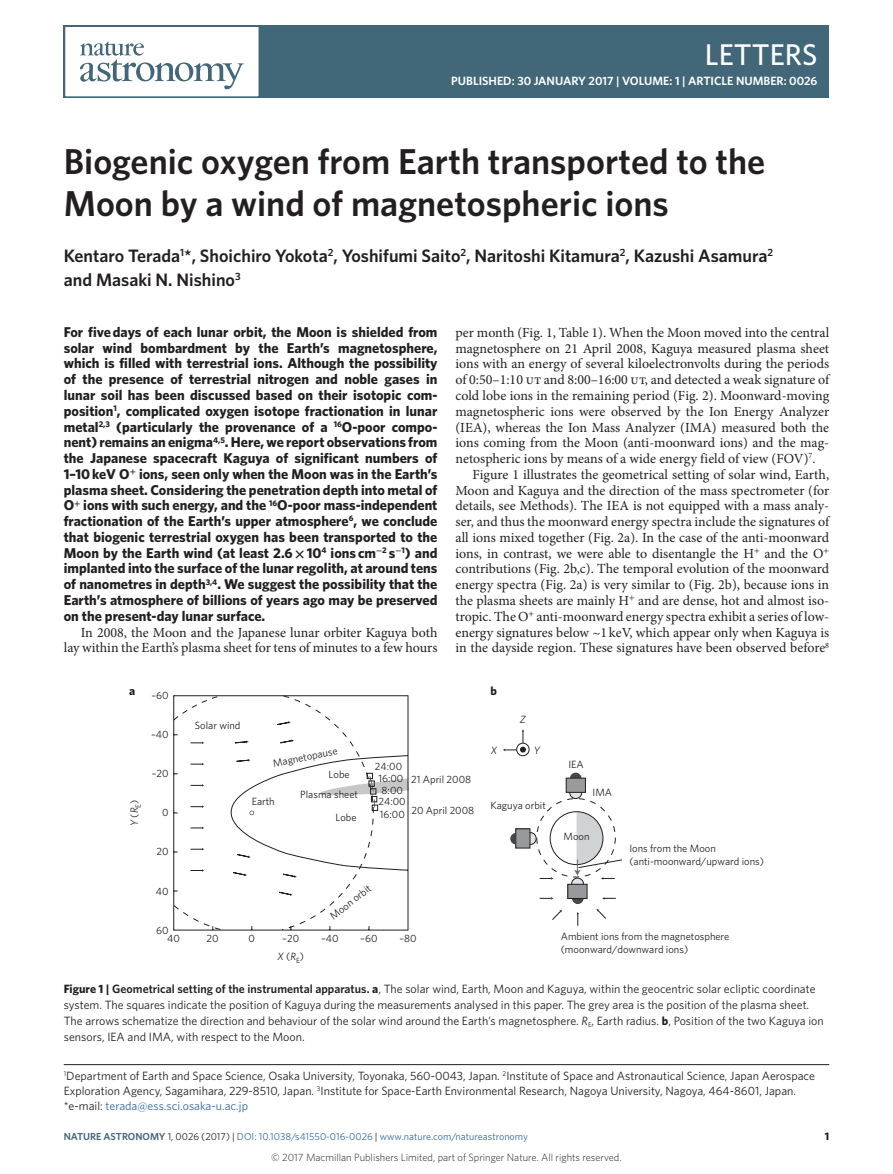
<style>
.page{position:relative;width:893px;height:1174px;background:#fff}
.page>*{position:absolute;margin:0;border:0;box-sizing:border-box;transform-origin:0 0}
.pAtl{font:600 36px/42px "Whitney";color:#231f20}
.t1{font:500 30px "Whitney";color:#fff}
.pAu_dblcl{font:600 18px/24px "Whitney";color:#231f20}
.pAbstext_snglcol{font:700 14.25px/15.8px "Whitney";color:#231f20;text-align:justify}
.pPara{font:13.95px/15.8px "Minion Pro";letter-spacing:-.005em;color:#231f20;text-align:justify}
.pFigureCaption{font:12px/15.8px "Whitney";color:#231f20}
.pAffiliation{font:12px/15px "Whitney";color:#231f20}
.t2{font:600 12px "Whitney";color:#fff}
.t3{font:700 12px "Whitney";color:#231f20}
.t4{font:700 10.8px "Whitney";color:#231f20}
.t5{font:10.5px/12.6px "Whitney";color:#231f20}
.t6{font:300 10.5px "Whitney";color:#231f20}
.t7{font:italic 10.5px "Whitney";color:#231f20}
.t8{font:10.2px "Whitney";color:#326a9f}
.s1{font-family:"STIX General"}
.s2{font-style:normal}
.s3{font-weight:700}
.s4{font-weight:600}
.s5{font-style:italic}
.s6{color:#326a9f}
.s7{font-weight:600;color:#426778}
.s8{color:#231f20}
</style>
<div class="page">
<div style="left:64px;top:26px;width:765px;height:72px;background:#426778"></div>
<div style="left:64px;top:25px;width:196px;height:73px;background:#fff;border:2px solid #426778"></div>
<svg style="left:80px;top:41px;width:164px;height:48px"></svg>
<hr style="left:64px;top:1064px;width:765px;height:1px;background:#231f20">
<div style="left:572px;top:892px;width:12px;height:12px;background:#454647;border-radius:50%"></div>
<div style="left:568px;top:884px;width:19px;height:14px;background:#97999c"></div>
<svg style="left:173px;top:695px;width:104px;height:235px"></svg>
<svg style="left:174px;top:905px;width:47px;height:25px"></svg>
<svg style="left:190px;top:741px;width:14px;height:3px"></svg>
<svg style="left:190px;top:762px;width:14px;height:3px"></svg>
<svg style="left:190px;top:784px;width:14px;height:3px"></svg>
<svg style="left:190px;top:805px;width:14px;height:3px"></svg>
<svg style="left:190px;top:826px;width:14px;height:3px"></svg>
<svg style="left:190px;top:847px;width:14px;height:3px"></svg>
<svg style="left:190px;top:869px;width:14px;height:3px"></svg>
<svg style="left:540px;top:897px;width:14px;height:2px"></svg>
<svg style="left:552px;top:910px;width:10px;height:10px"></svg>
<svg style="left:576px;top:912px;width:3px;height:13px"></svg>
<svg style="left:596px;top:909px;width:10px;height:10px"></svg>
<svg style="left:602px;top:897px;width:14px;height:2px"></svg>
<svg style="left:173px;top:695px;width:47px;height:25px"></svg>
<svg style="left:277px;top:695px;width:132px;height:235px"></svg>
<div style="left:567px;top:884px;width:20px;height:15px;border:1px solid #231f20"></div>
<svg style="left:503px;top:729px;width:119px;height:156px"></svg>
<h2 class="t1" style="left:705px;top:34px;width:114px">LETTERS</h2>
<p class="t2" style="left:451px;top:73px;width:368px">PUBLISHED: 30 JANUARY 2017 | VOLUME: 1 | ARTICLE NUMBER: 0026</p>
<p class="pAtl" style="left:64px;top:140px;width:703px">Biogenic oxygen from Earth transported to the<br>Moon by a wind of magnetospheric ions</p>
<p class="pAu_dblcl" style="left:64px;top:244px;width:711px">Kentaro Terada<sup>1</sup>*, Shoichiro Yokota<sup>2</sup>, Yoshifumi Saito<sup>2</sup>, Naritoshi Kitamura<sup>2</sup>, Kazushi Asamura<sup>2 </sup>and Masaki N. Nishino<sup>3</sup></p>
<p class="pAbstext_snglcol" style="left:64px;top:324px;width:375px">For five days of each lunar orbit, the Moon is shielded from solar wind bombardment by the Earth’s magnetosphere, which is filled with terrestrial ions. Although the possibility of the presence of terrestrial nitrogen and noble gases in lunar soil has been discussed based on their isotopic com&shy;position<sup>1</sup>, complicated oxygen isotope fractionation in lunar metal<sup>2,3</sup> (particularly the provenance of a <sup>16</sup>O-poor compo&shy;nent) remains an enigma<sup>4,5</sup>. Here, we report observations from the Japanese spacecraft Kaguya of significant numbers of 1–10 keV O<sup>+</sup> ions, seen only when the Moon was in the Earth’s plasma sheet. Considering the penetration depth into metal of O<sup>+</sup> ions with such energy, and the <sup>16</sup>O-poor mass-independent fractionation of the Earth’s upper atmosphere<sup>6</sup>, we conclude that biogenic terrestrial oxygen has been transported to the Moon by the Earth wind (at least 2.6 <span class="s1">×</span> 10<sup>4</sup> ions cm<sup>−</sup><sup>2</sup> s<sup>−</sup><sup>1</sup>) and implanted into the surface of the lunar regolith, at around tens of nanometres in depth<sup>3,4</sup>. We suggest the possibility that the Earth’s atmosphere of billions of years ago may be preserved on the present-day lunar surface.</p>
<p class="pPara" style="left:64px;top:624px;width:375px;text-align:right">In 2008, the Moon and the Japanese lunar orbiter Kaguya both lay within the Earth’s plasma sheet for tens of minutes to a few hours</p>
<p class="pPara" style="left:455px;top:324px;width:375px">per month (Fig. 1, Table 1). When the Moon moved into the central magnetosphere on 21 April 2008, Kaguya measured plasma sheet ions with an energy of several kiloelectronvolts during the periods of 0:50–1:10 ut and 8:00–16:00 ut, and detected a weak signature of cold lobe ions in the remaining period (Fig. 2). Moonward-moving magnetospheric ions were observed by the Ion Energy Analyzer (IEA), whereas the Ion Mass Analyzer (IMA) measured both the ions coming from the Moon (anti-moonward ions) and the mag&shy;netospheric ions by means of a wide energy field of view (FOV)<sup>7</sup>.</p>
<p class="pPara" style="left:455px;top:466px;width:375px;text-indent:17px">Figure 1 illustrates the geometrical setting of solar wind, Earth, Moon and Kaguya and the direction of the mass spectrometer (for details, see Methods). The IEA is not equipped with a mass analy&shy;ser, and thus the moonward energy spectra include the signatures of all ions mixed together (Fig. 2a). In the case of the anti-moonward ions, in contrast, we were able to disentangle the H<sup>+</sup> and the O<sup>+ </sup>contributions (Fig. 2b,c). The temporal evolution of the moonward energy spectra (Fig. 2a) is very similar to (Fig. 2b), because ions in the plasma sheets are mainly H<sup>+</sup> and are dense, hot and almost iso&shy;tropic. The O<sup>+</sup> anti-moonward energy spectra exhibit a series of low&shy;energy signatures below ~1 keV, which appear only when Kaguya is in the dayside region. These signatures have been observed before<sup>8</sup></p>
<p class="t3" style="left:129px;top:683px;width:8px">a</p>
<p class="t3" style="left:491px;top:683px;width:8px">b</p>
<p class="t5" style="left:151px;top:728px;width:19px">–40</p>
<p class="t5" style="left:152px;top:767px;width:18px">–20</p>
<p class="t7" style="left:127px;top:826px;width:28px;rotate:-90deg">Y <span class="s2">(</span>R<sub>E</sub><span class="s2">)</span></p>
<p class="t5" style="left:151px;top:689px;width:19px">–60</p>
<p class="t7" style="left:520px;top:712px;width:8px">Z</p>
<p class="t5" style="left:195px;top:718px;width:47px">Solar wind</p>
<p class="t7" style="left:534px;top:743px;width:8px">Y</p>
<p class="t7" style="left:491px;top:743px;width:8px">X</p>
<p class="t5" style="left:272px;top:756px;width:67px;rotate:-11deg">Magnetopause</p>
<p class="t5" style="left:375px;top:759px;width:29px">24:00</p>
<p class="t5" style="left:379px;top:794px;width:29px">24:00<br>16:00</p>
<p class="t5" style="left:329px;top:768px;width:23px">Lobe</p>
<p class="t5" style="left:378px;top:772px;width:27px;text-align:center">16:00<br>8:00</p>
<p class="t5" style="left:411px;top:772px;width:61px">21 April 2008</p>
<p class="t5" style="left:300px;top:787px;width:59px">Plasma sheet</p>
<p class="t5" style="left:252px;top:794px;width:24px">Earth</p>
<p class="t5" style="left:490px;top:798px;width:57px">Kaguya orbit</p>
<p class="t5" style="left:411px;top:804px;width:64px">20 April 2008</p>
<p class="t5" style="left:162px;top:806px;width:8px">0</p>
<p class="t5" style="left:336px;top:811px;width:23px">Lobe</p>
<p class="t5" style="left:156px;top:845px;width:14px">20</p>
<p class="t5" style="left:156px;top:884px;width:14px">40</p>
<p class="t5" style="left:327px;top:911px;width:50px;rotate:-38deg">Moon orbit</p>
<p class="t5" style="left:156px;top:923px;width:14px">60</p>
<p class="t5" style="left:167px;top:932px;width:14px">40</p>
<p class="t5" style="left:207px;top:932px;width:14px">20</p>
<p class="t5" style="left:248px;top:932px;width:8px">0</p>
<p class="t5" style="left:282px;top:932px;width:18px">–20</p>
<p class="t5" style="left:321px;top:932px;width:19px">–40</p>
<p class="t5" style="left:360px;top:932px;width:19px">–60</p>
<p class="t5" style="left:399px;top:932px;width:19px">–80</p>
<p class="t7" style="left:278px;top:949px;width:28px">X <span class="s2">(</span>R<sub>E</sub><span class="s2">)</span></p>
<p class="t5" style="left:568px;top:757px;width:17px">IEA</p>
<p class="t5" style="left:593px;top:785px;width:21px">IMA</p>
<p class="t5" style="left:564px;top:830px;width:27px">Moon</p>
<p class="t5" style="left:629px;top:842px;width:136px">Ions from the Moon (anti-moonward/upward ions)</p>
<p class="t5" style="left:561px;top:929px;width:170px">Ambient ions from the magnetosphere (moonward/downward ions)</p>
<p class="pFigureCaption" style="left:64px;top:981px;width:761px"><span class="s3">Figure 1 |</span> <span class="s4">Geometrical setting of the instrumental apparatus.</span> <span class="s3">a</span>, The solar wind, Earth, Moon and Kaguya, within the geocentric solar ecliptic coordinate system. The squares indicate the position of Kaguya during the measurements analysed in this paper. The grey area is the position of the plasma sheet.<br>The arrows schematize the direction and behaviour of the solar wind around the Earth’s magnetosphere. <span class="s5">R</span><sub>E</sub>, Earth radius. <span class="s3">b</span>, Position of the two Kaguya ion sensors, IEA and IMA, with respect to the Moon.</p>
<p class="pAffiliation" style="left:64px;top:1068px;width:753px"><sup>1</sup>Department of Earth and Space Science, Osaka University, Toyonaka, 560-0043, Japan. <sup>2</sup>Institute of Space and Astronautical Science, Japan Aerospace<br>Exploration Agency, Sagamihara, 229-8510, Japan. <sup>3</sup>Institute for Space-Earth Environmental Research, Nagoya University, Nagoya, 464-8601, Japan. *e-mail: <span class="s6">terada@ess.sci.osaka-u.ac.jp</span></p>
<p class="t8" style="left:64px;top:1130px;width:466px"><span class="s7">NATURE ASTRONOMY</span> <span class="s8">1, 0026 (2017) |</span> DOI: 10.1038/s41550-016-0026 <span class="s8">|</span> www.nature.com/natureastronomy</p>
<p class="t4" style="left:825px;top:1129px;width:6px">1</p>
<p class="t6" style="left:271px;top:1150px;width:352px">© 2017 Macmillan Publishers Limited, part of Springer Nature. All rights reserved.</p>
</div>
